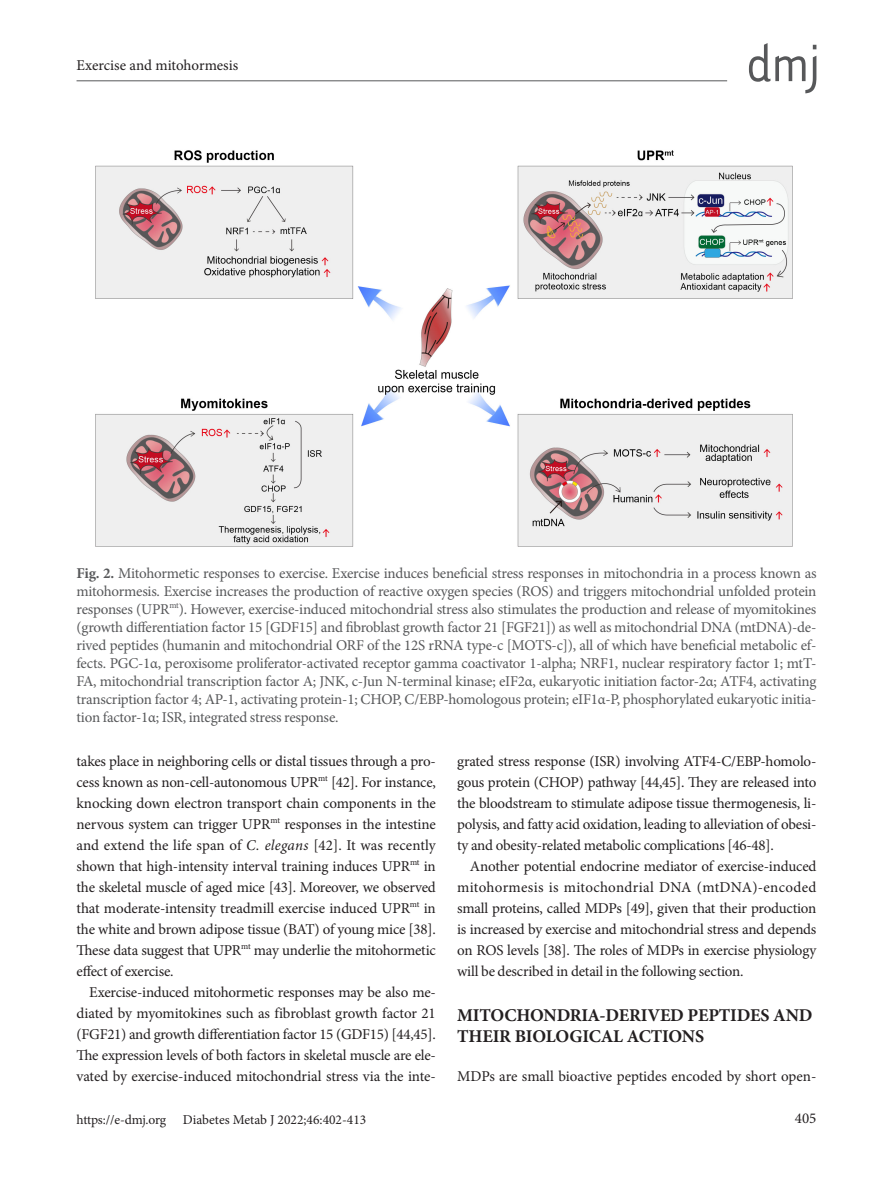
<style>
.page{position:relative;width:893px;height:1191px;background:#fff}
.page>*{position:absolute;margin:0;border:0;box-sizing:border-box;transform-origin:0 0}
.소제목1{font:700 18px/21px "Minion Pro";letter-spacing:-.01em;color:#231f20}
.본문{font:15px/21px "Minion Pro";letter-spacing:-.015em;color:#231f20;text-align:justify}
.표제목그림{font:15px/18px "Minion Pro";letter-spacing:-.015em;color:#57585a;text-align:justify}
.본문_0{font:15px "Minion Pro";color:#231f20}
.t1{font:13.5px "Minion Pro";color:#231f20}
.s1{font-weight:700}
.s2{font-style:italic}
</style>
<div class="page">
<hr style="left:77px;top:80px;width:650px;height:1px;background:#57585a">
<svg style="left:749px;top:43px;width:67px;height:50px"></svg>
<img style="left:95px;top:150px;width:698px;height:397px">
<p class="본문" style="left:77px;top:55px;width:163px">Exercise and mitohormesis</p>
<p class="표제목그림" style="left:77px;top:564px;width:741px"><span class="s1">Fig. 2.</span> Mitohormetic responses to exercise. Exercise induces beneficial stress responses in mitochondria in a process known as mitohormesis. Exercise increases the production of reactive oxygen species (ROS) and triggers mitochondrial unfolded protein responses (UPR<sup>mt</sup>). However, exercise-induced mitochondrial stress also stimulates the production and release of myomitokines (growth differentiation factor 15 [GDF15] and fibroblast growth factor 21 [FGF21]) as well as mitochondrial DNA (mtDNA)-de&shy;rived peptides (humanin and mitochondrial ORF of the 12S rRNA type-c [MOTS-c]), all of which have beneficial metabolic ef&shy;fects. PGC-1α, peroxisome proliferator-activated receptor gamma coactivator 1-alpha; NRF1, nuclear respiratory factor 1; mtT-FA, mitochondrial transcription factor A; JNK, c-Jun N-terminal kinase; eIF2α, eukaryotic initiation factor-2α; ATF4, activating transcription factor 4; AP-1, activating protein-1; CHOP, C/EBP-homologous protein; eIF1α-P, phosphorylated eukaryotic initia&shy;tion factor-1α; ISR, integrated stress response.</p>
<p class="본문" style="left:77px;top:751px;width:361px">takes place in neighboring cells or distal tissues through a pro&shy;cess known as non-cell-autonomous UPR<sup>mt</sup> [42]. For instance, knocking down electron transport chain components in the nervous system can trigger UPR<sup>mt</sup> responses in the intestine and extend the life span of <span class="s2">C. elegans</span> [42]. It was recently shown that high-intensity interval training induces UPR<sup>mt</sup> in the skeletal muscle of aged mice [43]. Moreover, we observed that moderate-intensity treadmill exercise induced UPR<sup>mt</sup> in the white and brown adipose tissue (BAT) of young mice [38].<br>These data suggest that UPR<sup>mt</sup> may underlie the mitohormetic effect of exercise.</p>
<p class="본문" style="left:77px;top:982px;width:361px;text-indent:13px">Exercise-induced mitohormetic responses may be also me&shy;diated by myomitokines such as fibroblast growth factor 21 (FGF21) and growth differentiation factor 15 (GDF15) [44,45].<br>The expression levels of both factors in skeletal muscle are ele&shy;vated by exercise-induced mitochondrial stress via the inte-</p>
<p class="본문" style="left:457px;top:751px;width:361px">grated stress response (ISR) involving ATF4-C/EBP-homolo&shy;gous protein (CHOP) pathway [44,45]. They are released into the bloodstream to stimulate adipose tissue thermogenesis, li&shy;polysis, and fatty acid oxidation, leading to alleviation of obesi&shy;ty and obesity-related metabolic complications [46-48].</p>
<p class="본문" style="left:457px;top:856px;width:361px;text-indent:13px">Another potential endocrine mediator of exercise-induced mitohormesis is mitochondrial DNA (mtDNA)-encoded small proteins, called MDPs [49], given that their production is increased by exercise and mitochondrial stress and depends on ROS levels [38]. The roles of MDPs in exercise physiology will be described in detail in the following section.</p>
<p class="소제목1" style="left:457px;top:1004px;width:357px">MITOCHONDRIA-DERIVED PEPTIDES AND<br>THEIR BIOLOGICAL ACTIONS</p>
<p class="본문_0" style="left:457px;top:1066px;width:361px">MDPs are small bioactive peptides encoded by short open-</p>
<p class="t1" style="left:77px;top:1110px;width:291px">https://e-dmj.org Diabetes Metab J 2022;46:402-413</p>
<p class="본문" style="left:795px;top:1107px;width:23px">405</p>
</div>
